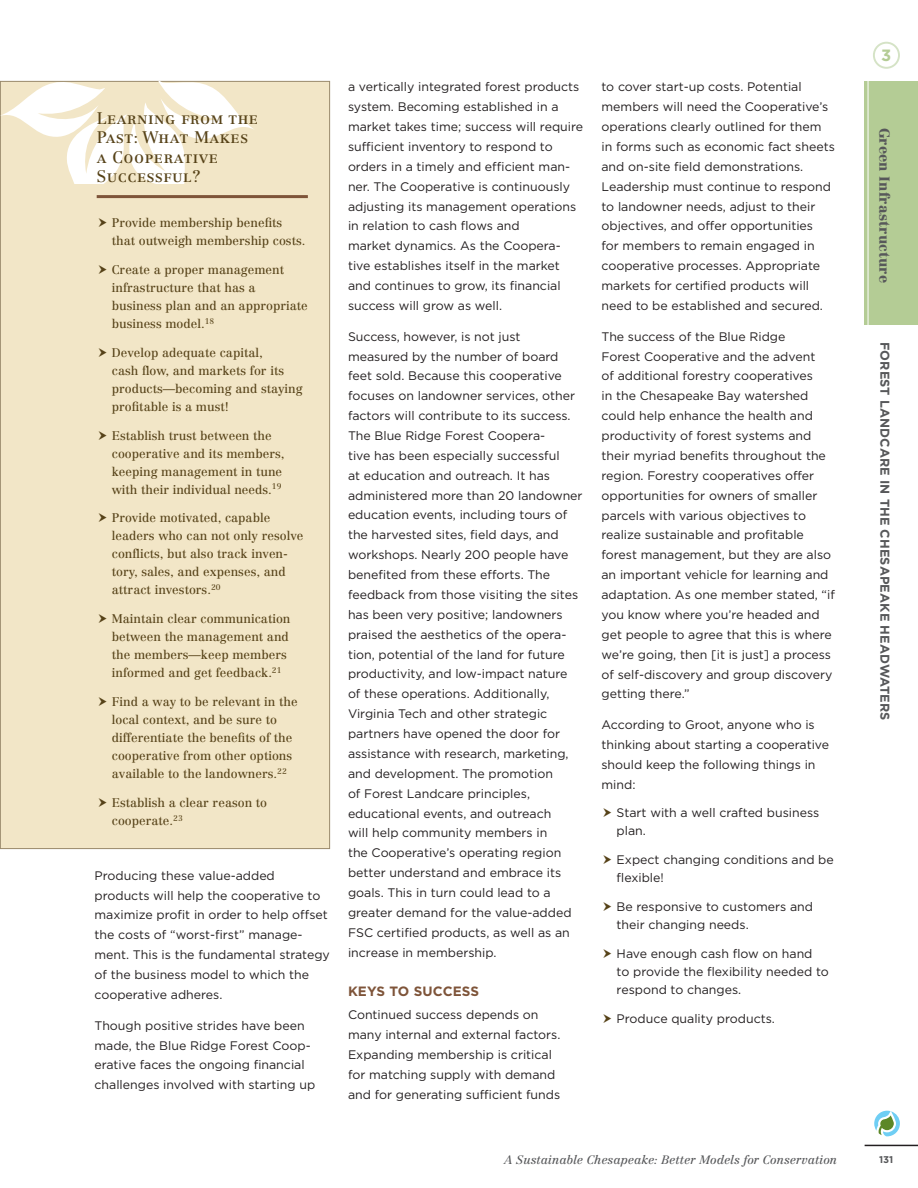
<style>
.page{position:relative;width:918px;height:1188px;background:#fff}
.page>*{position:absolute;margin:0;border:0;box-sizing:border-box;transform-origin:0 0}
.SideBar-Header{font:16.5px/19.5px "Centennial Roman SC";letter-spacing:.035em;color:#564218}
.t1{font:700 16.35px "Gotham";color:#b4cc95}
.t2{font:900 14.25px "Centennial";letter-spacing:.01em;color:#57585a}
.Paragraph_Sub_Titles{font:700 13.5px "Gotham";letter-spacing:.005em;color:#7e5439}
.t3{font:700 12.75px "Gotham";letter-spacing:.01em;color:#57585a}
.Paragraph_Style{font:12.3px/19.8px "Gotham";color:#231f20}
.Paragraph_Style_Bull{font:12.3px/18px "Centennial";color:#564218}
.Paragraph_Style_Bull-2{font:12.3px/18px "Gotham";color:#231f20}
.t4{font:italic 12px "Centennial";color:#57585a}
.t5{font:700 9.75px "Gotham";color:#57585a}
</style>
<div class="page">
<hr style="left:865px;top:1145px;width:53px;height:1px;background:#231f20">
<div style="left:873px;top:1109px;width:28px;height:29px;border:1px solid #fff;border-radius:50%"></div>
<svg style="left:874px;top:1111px;width:26px;height:25px"></svg>
<div style="left:865px;top:81px;width:53px;height:244px;background:#b4cc95"></div>
<hr style="left:868px;top:68px;width:1px;height:269px;background:#fff">
<div style="left:873px;top:42px;width:27px;height:27px;border:2px solid #d5e3c6;border-radius:50%"></div>
<div style="left:0;top:81px;width:330px;height:768px;background:#f2e6c7"></div>
<svg style="left:0;top:82px;width:253px;height:101px"></svg>
<hr style="left:97px;top:195px;width:211px;height:3px;background:#7e5439">
<p class="SideBar-Header" style="left:97px;top:108px;width:163px">Learning from the<br>Past: What Makes a Cooperative<br>Successful?</p>
<p class="Paragraph_Style_Bull" style="left:112px;top:214px;width:195px">Provide membership benefits that outweigh membership costs.</p>
<p class="Paragraph_Style_Bull" style="left:112px;top:261px;width:198px">Create a proper management infrastructure that has a business plan and an appropriate business model.<sup>18</sup></p>
<p class="Paragraph_Style_Bull" style="left:112px;top:343px;width:192px">Develop adequate capital,<br>cash flow, and markets for its products—becoming and staying profitable is a must!</p>
<p class="Paragraph_Style_Bull" style="left:112px;top:426px;width:174px">Establish trust between the cooperative and its members, keeping management in tune with their individual needs.<sup>19</sup></p>
<p class="Paragraph_Style_Bull" style="left:112px;top:509px;width:193px">Provide motivated, capable leaders who can not only resolve conflicts, but also track inven&shy;tory, sales, and expenses, and attract investors.<sup>20</sup></p>
<p class="Paragraph_Style_Bull" style="left:112px;top:610px;width:180px">Maintain clear communication between the management and the members—keep members informed and get feedback.<sup>21</sup></p>
<p class="Paragraph_Style_Bull" style="left:112px;top:693px;width:187px">Find a way to be relevant in the local context, and be sure to differentiate the benefits of the cooperative from other options available to the landowners.<sup>22</sup></p>
<p class="Paragraph_Style_Bull" style="left:112px;top:793px;width:157px">Establish a clear reason to cooperate.<sup>23</sup></p>
<p class="Paragraph_Style" style="left:94px;top:865px;width:237px">Producing these value-added products will help the cooperative to maximize profit in order to help offset the costs of “worst-first” manage&shy;ment. This is the fundamental strategy of the business model to which the cooperative adheres.</p>
<p class="Paragraph_Style" style="left:94px;top:1015px;width:222px">Though positive strides have been made, the Blue Ridge Forest Coop&shy;erative faces the ongoing financial challenges involved with starting up</p>
<p class="Paragraph_Style" style="left:348px;top:77px;width:237px">a vertically integrated forest products system. Becoming established in a market takes time; success will require sufficient inventory to respond to orders in a timely and efficient man&shy;ner. The Cooperative is continuously adjusting its management operations in relation to cash flows and<br>market dynamics. As the Coopera&shy;tive establishes itself in the market and continues to grow, its financial success will grow as well.</p>
<p class="Paragraph_Style" style="left:348px;top:326px;width:236px">Success, however, is not just measured by the number of board feet sold. Because this cooperative focuses on landowner services, other factors will contribute to its success.<br>The Blue Ridge Forest Coopera-<br>tive has been especially successful<br>at education and outreach. It has administered more than 20 landowner education events, including tours of the harvested sites, field days, and workshops. Nearly 200 people have benefited from these efforts. The feedback from those visiting the sites has been very positive; landowners praised the aesthetics of the opera&shy;tion, potential of the land for future productivity, and low-impact nature of these operations. Additionally, Virginia Tech and other strategic partners have opened the door for assistance with research, marketing, and development. The promotion<br>of Forest Landcare principles, educational events, and outreach<br>will help community members in<br>the Cooperative’s operating region better understand and embrace its goals. This in turn could lead to a greater demand for the value-added FSC certified products, as well as an increase in membership.</p>
<p class="Paragraph_Sub_Titles" style="left:348px;top:984px;width:133px">KEYS TO SUCCESS</p>
<p class="Paragraph_Style" style="left:348px;top:1005px;width:214px">Continued success depends on many internal and external factors.<br>Expanding membership is critical for matching supply with demand and for generating sufficient funds</p>
<p class="Paragraph_Style" style="left:602px;top:77px;width:235px">to cover start-up costs. Potential members will need the Cooperative’s operations clearly outlined for them in forms such as economic fact sheets and on-site field demonstrations.<br>Leadership must continue to respond to landowner needs, adjust to their objectives, and offer opportunities<br>for members to remain engaged in cooperative processes. Appropriate markets for certified products will need to be established and secured.</p>
<p class="Paragraph_Style" style="left:602px;top:326px;width:235px">The success of the Blue Ridge<br>Forest Cooperative and the advent<br>of additional forestry cooperatives<br>in the Chesapeake Bay watershed could help enhance the health and productivity of forest systems and their myriad benefits throughout the region. Forestry cooperatives offer opportunities for owners of smaller parcels with various objectives to realize sustainable and profitable forest management, but they are also an important vehicle for learning and adaptation. As one member stated, “if you know where you’re headed and get people to agree that this is where we’re going, then [it is just] a process of self-discovery and group discovery getting there.”</p>
<p class="Paragraph_Style" style="left:602px;top:715px;width:229px">According to Groot, anyone who is thinking about starting a cooperative should keep the following things in mind:</p>
<p class="Paragraph_Style_Bull-2" style="left:617px;top:804px;width:204px">Start with a well crafted business plan.</p>
<p class="Paragraph_Style_Bull-2" style="left:617px;top:851px;width:219px">Expect changing conditions and be flexible!</p>
<p class="Paragraph_Style_Bull-2" style="left:617px;top:898px;width:198px">Be responsive to customers and their changing needs.</p>
<p class="Paragraph_Style_Bull-2" style="left:617px;top:944px;width:214px">Have enough cash flow on hand<br>to provide the flexibility needed to respond to changes.</p>
<p class="Paragraph_Style_Bull-2" style="left:617px;top:1009px;width:160px">Produce quality products.</p>
<p class="t4" style="left:504px;top:1153px;width:335px">A Sustainable Chesapeake: Better Models for Conservation</p>
<h2 class="t1" style="left:881px;top:46px;width:12px">3</h2>
<p class="t2" style="left:894px;top:128px;width:157px;rotate:90deg">Green Infrastructure</p>
<p class="t3" style="left:892px;top:342px;width:380px;rotate:90deg">FOREST LANDCARE IN THE CHESAPEAKE H EADWATERS</p>
<p class="t5" style="left:879px;top:1154px;width:16px">131</p>
</div>
